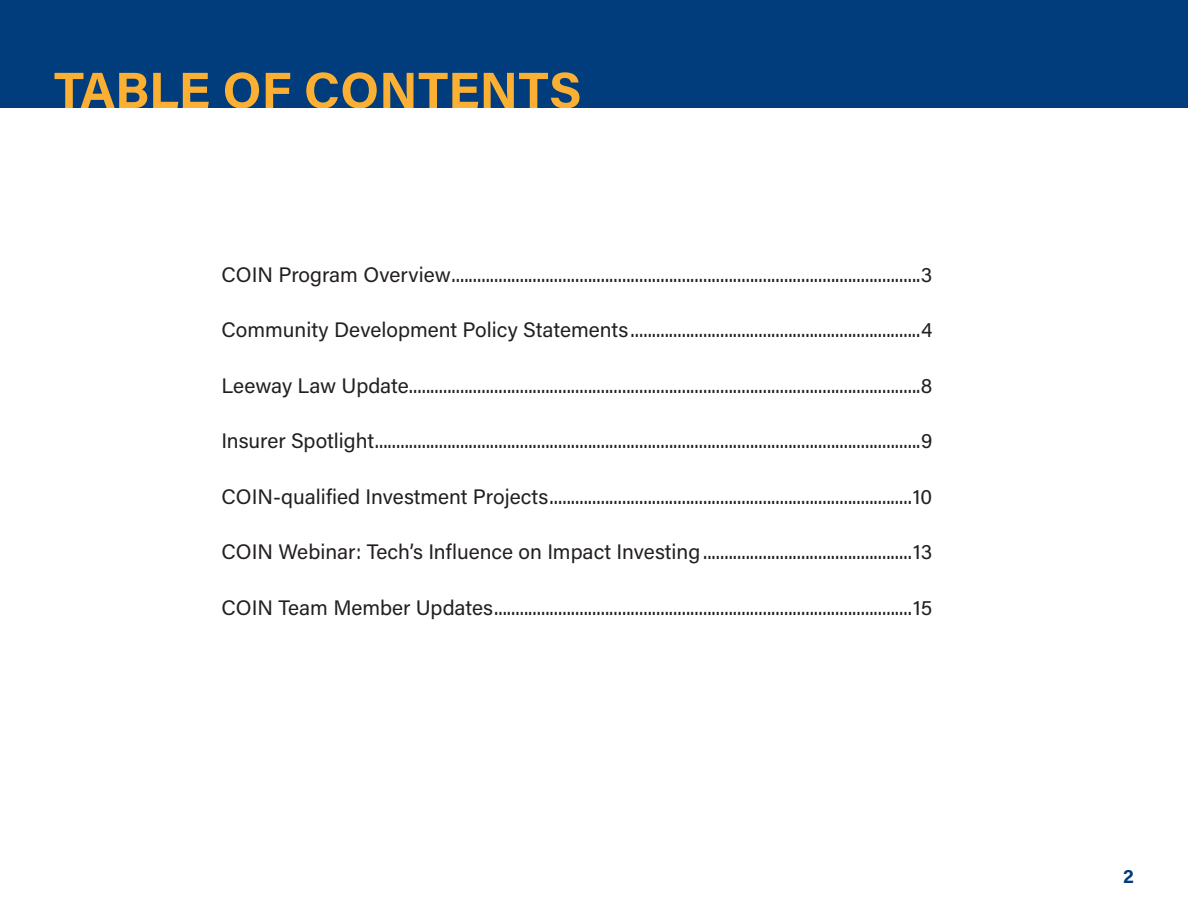
<style>
.page{position:relative;width:1188px;height:918px;background:#fff}
.page>*{position:absolute;margin:0;border:0;box-sizing:border-box;transform-origin:0 0}
.t1{font:700 51px "Acumin Pro";color:#fbb033}
.Body{font:21px "Acumin Pro";color:#231f20}
.t2{font:700 19.5px "Acumin Pro";color:#013d7d}
</style>
<div class="page">
<div style="left:0;top:0;width:1188px;height:108px;background:#013d7d"></div>
<p class="t1" style="left:54px;top:54px;width:529px">TABLE OF CONTENTS</p>
<p class="Body" style="left:221px;top:260px;width:713px">COIN Program Overview..............................................................................................................3</p>
<p class="Body" style="left:221px;top:315px;width:713px">Community Development Policy Statements....................................................................4</p>
<p class="Body" style="left:221px;top:371px;width:713px">Leeway Law Update........................................................................................................................8</p>
<p class="Body" style="left:221px;top:426px;width:713px">Insurer Spotlight................................................................................................................................9</p>
<p class="Body" style="left:221px;top:482px;width:713px">COIN-qualified Investment Projects.....................................................................................10</p>
<p class="Body" style="left:221px;top:537px;width:713px">COIN Webinar: Tech’s Influence on Impact Investing.................................................13</p>
<p class="Body" style="left:221px;top:593px;width:713px">COIN Team Member Updates..................................................................................................15</p>
<p class="t2" style="left:1123px;top:862px;width:12px">2</p>
</div>
